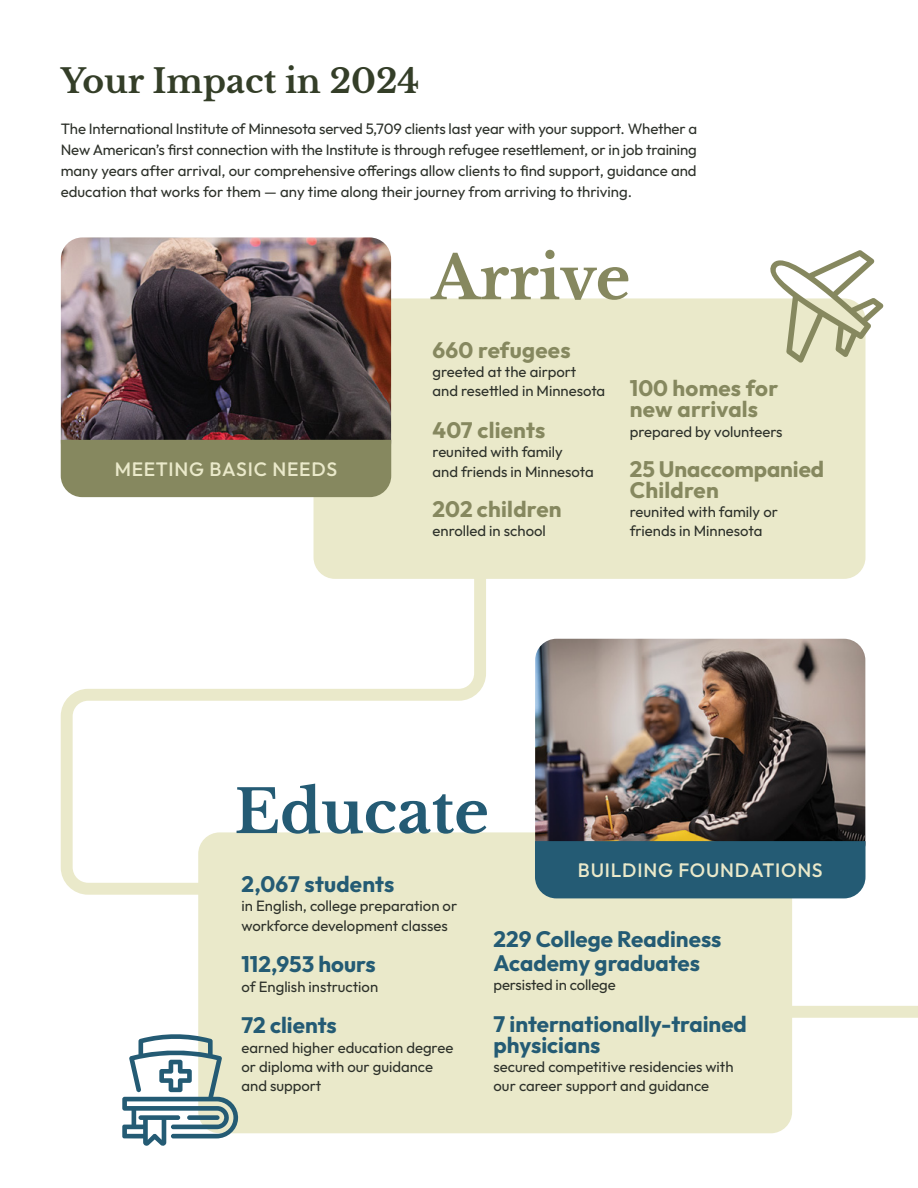
<style>
.page{position:relative;width:918px;height:1188px;background:#fff}
.page>*{position:absolute;margin:0;border:0;box-sizing:border-box;transform-origin:0 0}
.t1{font:700 59.55px "Libre Baskerville";color:#245b74}
.t2{font:700 59.55px "Libre Baskerville";color:#86885f}
.t3{font:700 33px "Libre Baskerville";color:#343e28}
.t4{font:700 22.35px/23.9px "Outfit";color:#245b74}
.t5{font:700 22.35px/20.9px "Outfit";letter-spacing:.01em;color:#86885f}
.t6{font:500 19.35px "Outfit";letter-spacing:.04em;color:#eae9ca}
.t7{font:15px/21px "Outfit";color:#2d312a;text-align:justify}
.t8{font:14.85px/19.4px "Outfit";color:#2d312a}
</style>
<div class="page">
<div style="left:314px;top:298px;width:551px;height:281px;background:#eae9ca;border-radius:21px"></div>
<div style="left:198px;top:832px;width:594px;height:301px;background:#eae9ca;border-radius:21px"></div>
<svg style="left:753px;top:699px;width:165px;height:319px"></svg>
<svg style="left:60px;top:519px;width:432px;height:382px"></svg>
<img style="left:61px;top:237px;width:330px;height:203px">
<div style="left:61px;top:440px;width:330px;height:57px;background:#86885f"></div>
<img style="left:535px;top:639px;width:330px;height:202px">
<div style="left:535px;top:841px;width:330px;height:57px;background:#245b74"></div>
<svg style="left:767px;top:250px;width:116px;height:113px"></svg>
<svg style="left:122px;top:1033px;width:117px;height:113px"></svg>
<h2 class="t3" style="left:61px;top:61px;width:360px">Your Impact in 2024</h2>
<p class="t7" style="left:61px;top:119px;width:638px">The International Institute of Minnesota served 5,709 clients last year with your support. Whether a New American’s first connection with the Institute is through refugee resettlement, or in job training many years after arrival, our comprehensive offerings allow clients to find support, guidance and education that works for them — any time along their journey from arriving to thriving.</p>
<h3 class="t6" style="left:115px;top:456px;width:224px">MEETING BASIC NEEDS</h3>
<h1 class="t2" style="left:431px;top:241px;width:201px">Arrive</h1>
<h3 class="t5" style="left:433px;top:340px;width:140px">660 refugees</h3>
<p class="t8" style="left:433px;top:362px;width:174px">greeted at the airport and resettled in Minnesota</p>
<h3 class="t5" style="left:433px;top:421px;width:114px">407 clients</h3>
<p class="t8" style="left:433px;top:443px;width:163px">reunited with family<br>and friends in Minnesota</p>
<h3 class="t5" style="left:433px;top:500px;width:131px">202 children</h3>
<p class="t8" style="left:433px;top:522px;width:115px">enrolled in school</p>
<h3 class="t5" style="left:630px;top:379px;width:150px">100 homes for new arrivals</h3>
<p class="t8" style="left:630px;top:422px;width:154px">prepared by volunteers</p>
<h3 class="t5" style="left:630px;top:459px;width:196px">25 Unaccompanied<br>Children</h3>
<p class="t8" style="left:630px;top:502px;width:150px">reunited with family or friends in Minnesota</p>
<h1 class="t1" style="left:234px;top:775px;width:256px">Educate</h1>
<h3 class="t4" style="left:242px;top:873px;width:154px">2,067 students</h3>
<p class="t8" style="left:242px;top:897px;width:217px">in English, college preparation or workforce development classes</p>
<h3 class="t4" style="left:242px;top:953px;width:136px">112,953 hours</h3>
<p class="t8" style="left:242px;top:977px;width:138px">of English instruction</p>
<h3 class="t4" style="left:242px;top:1015px;width:97px">72 clients</h3>
<p class="t8" style="left:242px;top:1038px;width:213px">earned higher education degree or diploma with our guidance and support</p>
<h3 class="t6" style="left:578px;top:857px;width:246px">BUILDING FOUNDATIONS</h3>
<h3 class="t4" style="left:494px;top:928px;width:229px">229 College Readiness<br>Academy graduates</h3>
<p class="t8" style="left:494px;top:976px;width:124px">persisted in college</p>
<h3 class="t4" style="left:494px;top:1015px;width:255px;line-height:20.9px">7 internationally-trained physicians</h3>
<p class="t8" style="left:494px;top:1058px;width:242px">secured competitive residencies with our career support and guidance</p>
</div>
